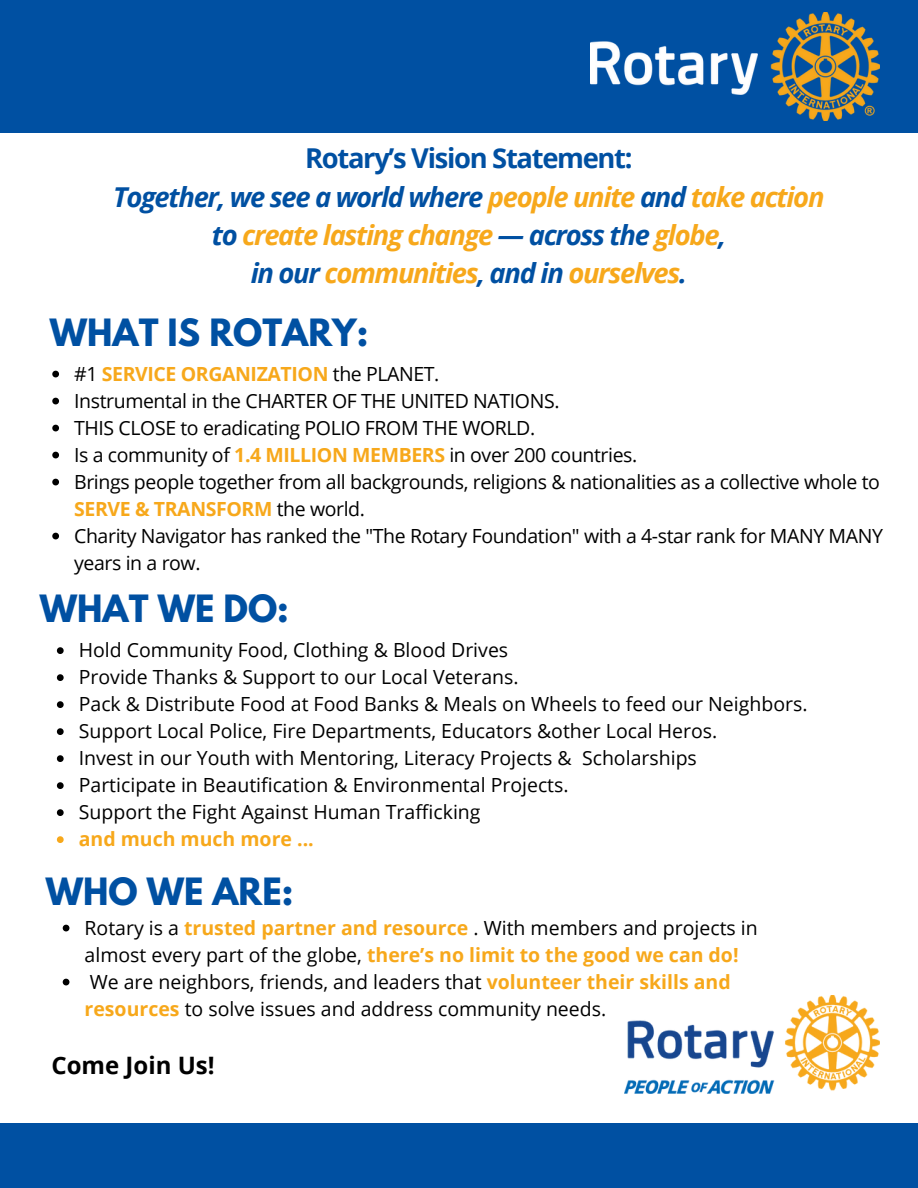
<style>
.page{position:relative;width:918px;height:1188px;background:#fff}
.page>*{position:absolute;margin:0;border:0;box-sizing:border-box;transform-origin:0 0}
.t1{font:700 33.3px "League Spartan";color:#0050a2}
.t2{font:italic 700 27.45px/38.2px "Open Sans";letter-spacing:-.05em;color:#f7a81b;text-align:center}
.t3{font:700 24px "Open Sans";color:#000}
.t4{font:19.5px/27px "Open Sans";color:#000}
.t5{font:19.5px/27px "Open Sans";letter-spacing:-.02em;color:#000}
.t6{font:700 19.5px "Open Sans";letter-spacing:-.02em;color:#f7a81b}
.t7{font:700 19.5px "Open Sans";color:#f7a81b}
.s1{font-style:normal;color:#0050a2}
.s2{color:#0050a2}
.s3{font-weight:400;color:#000}
.s4{font-weight:700;color:#f7a81b}
</style>
<div class="page">
<div style="left:0;top:0;width:918px;height:133px;background:#0050a2"></div>
<div style="left:0;top:1123px;width:918px;height:65px;background:#0050a2"></div>
<img style="left:591px;top:13px;width:289px;height:108px">
<img style="left:625px;top:996px;width:255px;height:97px">
<svg style="left:52px;top:371px;width:7px;height:6px"></svg>
<svg style="left:52px;top:398px;width:7px;height:6px"></svg>
<svg style="left:52px;top:425px;width:7px;height:6px"></svg>
<svg style="left:52px;top:452px;width:7px;height:6px"></svg>
<svg style="left:52px;top:479px;width:7px;height:6px"></svg>
<svg style="left:52px;top:533px;width:7px;height:6px"></svg>
<svg style="left:63px;top:925px;width:6px;height:6px"></svg>
<svg style="left:63px;top:979px;width:6px;height:6px"></svg>
<svg style="left:57px;top:647px;width:7px;height:7px"></svg>
<svg style="left:57px;top:674px;width:7px;height:7px"></svg>
<svg style="left:57px;top:701px;width:7px;height:7px"></svg>
<svg style="left:57px;top:728px;width:7px;height:7px"></svg>
<svg style="left:57px;top:755px;width:7px;height:7px"></svg>
<svg style="left:57px;top:782px;width:7px;height:7px"></svg>
<svg style="left:57px;top:809px;width:7px;height:7px"></svg>
<svg style="left:57px;top:836px;width:7px;height:7px"></svg>
<h1 class="t2" style="left:113px;top:139px;width:713px"><span class="s1">Rotary’s Vision Statement:<br></span><span class="s2">Together, we see a world where</span> people unite <span class="s2">and</span> take action <span class="s2">to</span> create lasting change <span class="s2">— across the</span> globe<span class="s2">,<br>in our</span> communities<span class="s2">, and in</span> ourselves<span class="s2">.</span></h1>
<h1 class="t1" style="left:50px;top:316px;width:320px">WHAT IS ROTARY:</h1>
<p class="t6" style="left:74px;top:360px;width:367px"><span class="s3">#1</span> SERVICE ORGANIZATION <span class="s3">the PLANET.</span></p>
<p class="t5" style="left:74px;top:387px;width:487px">Instrumental in the CHARTER OF THE UNITED NATIONS.</p>
<p class="t5" style="left:74px;top:414px;width:463px">THIS CLOSE to eradicating POLIO FROM THE WORLD.</p>
<p class="t5" style="left:74px;top:441px;width:565px">Is a community of <span class="s4">1.4 MILLION MEMBERS</span> in over 200 countries.</p>
<p class="t5" style="left:74px;top:468px;width:807px">Brings people together from all backgrounds, religions &amp; nationalities as a collective whole to<br><span class="s4">SERVE &amp; TRANSFORM</span> the world.</p>
<p class="t5" style="left:74px;top:522px;width:810px">Charity Navigator has ranked the "The Rotary Foundation" with a 4-star rank for MANY MANY years in a row.</p>
<p class="t1" style="left:40px;top:592px;width:250px">WHAT WE DO:</p>
<p class="t4" style="left:79px;top:636px;width:431px">Hold Community Food, Clothing &amp; Blood Drives</p>
<p class="t4" style="left:79px;top:663px;width:441px">Provide Thanks &amp; Support to our Local Veterans.</p>
<p class="t4" style="left:79px;top:690px;width:730px">Pack &amp; Distribute Food at Food Banks &amp; Meals on Wheels to feed our Neighbors.</p>
<p class="t4" style="left:79px;top:717px;width:640px">Support Local Police, Fire Departments, Educators &amp;other Local Heros.</p>
<h1 class="t4" style="left:79px;top:744px;width:620px">Invest in our Youth with Mentoring, Literacy Projects &amp; Scholarships</h1>
<p class="t4" style="left:79px;top:771px;width:491px">Participate in Beautification &amp; Environmental Projects.</p>
<p class="t4" style="left:79px;top:798px;width:403px">Support the Fight Against Human Trafficking</p>
<h3 class="t7" style="left:79px;top:826px;width:237px">and much much more ...</h3>
<p class="t1" style="left:46px;top:875px;width:249px">WHO WE ARE:</p>
<p class="t4" style="left:85px;top:914px;width:675px">Rotary is a <span class="s4">trusted partner and resource</span> . With members and projects in almost every part of the globe, <span class="s4">there’s no limit to the good we can do!</span></p>
<p class="t4" style="left:85px;top:968px;width:648px">We are neighbors, friends, and leaders that <span class="s4">volunteer their skills and resources</span> to solve issues and address community needs.</p>
<p class="t3" style="left:51px;top:1049px;width:165px">Come Join Us!</p>
</div>
